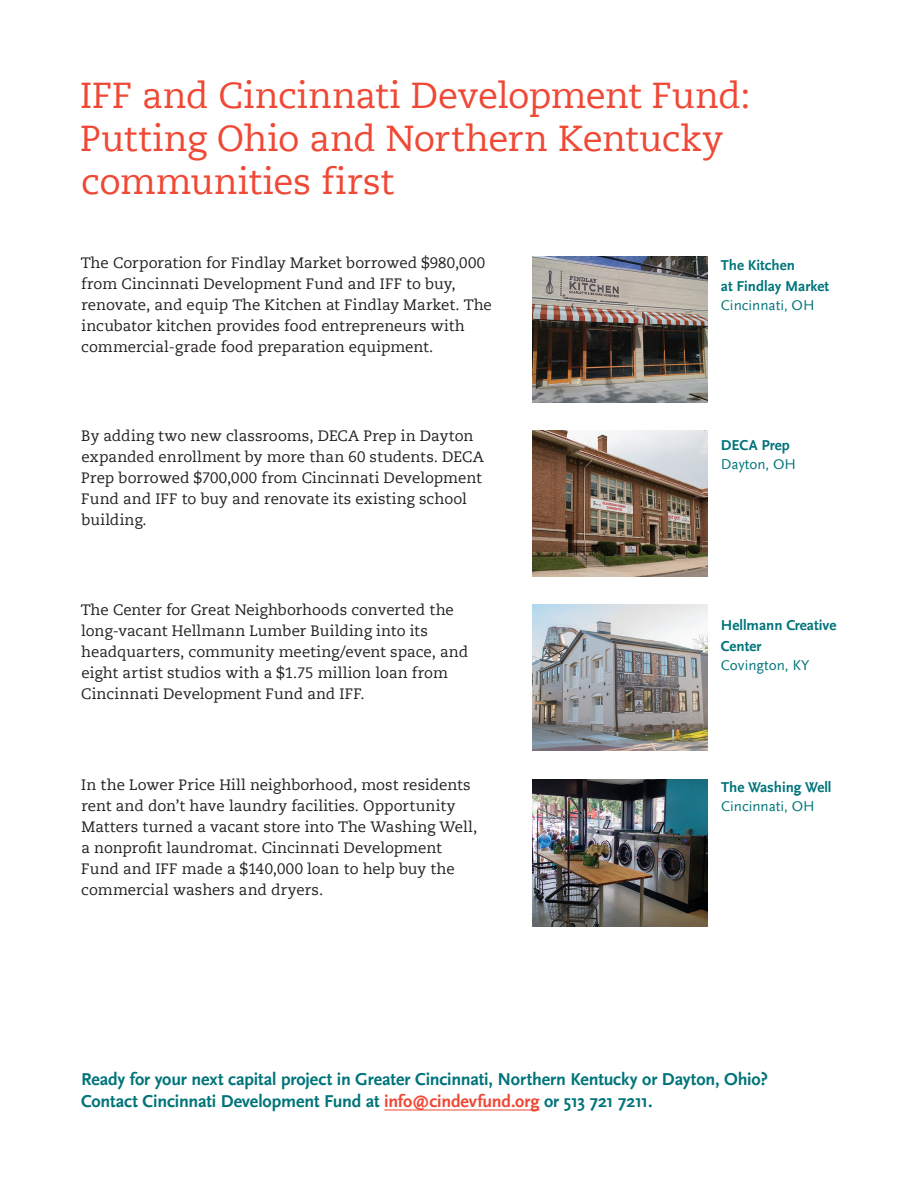
<style>
.page{position:relative;width:918px;height:1188px;background:#fff}
.page>*{position:absolute;margin:0;border:0;box-sizing:border-box;transform-origin:0 0}
.PAGE__Header_-_Red_2{font:36px/43.2px "Caecilia LT Std";letter-spacing:-.01em;color:#ef4835}
.t1{font:700 18px "Scala Sans";letter-spacing:-.01em;color:#00747a}
.BODY__Text_-_Gray_10{font:15px/21px "Caecilia LT Std";color:#231f20}
.CAPTION__Bold_-_Teal{font:700 15px/21px "Scala Sans";color:#00747a}
.CAPTION__Reg_-_Teal{font:15px "Scala Sans";color:#00747a}
.s1{color:#ef4835}
</style>
<div class="page">
<img style="left:532px;top:604px;width:176px;height:147px">
<img style="left:532px;top:780px;width:176px;height:146px">
<img style="left:532px;top:256px;width:176px;height:147px">
<img style="left:532px;top:430px;width:176px;height:147px">
<hr style="left:384px;top:1110px;width:156px;height:1px;background:#ef4835">
<p class="PAGE__Header_-_Red_2" style="left:80px;top:75px;width:672px">IFF and Cincinnati Development Fund:<br>Putting Ohio and Northern Kentucky communities first</p>
<p class="BODY__Text_-_Gray_10" style="left:81px;top:252px;width:413px">The Corporation for Findlay Market borrowed $980,000 from Cincinnati Development Fund and IFF to buy, renovate, and equip The Kitchen at Findlay Market. The incubator kitchen provides food entrepreneurs with commercial-grade food preparation equipment.</p>
<p class="BODY__Text_-_Gray_10" style="left:81px;top:425px;width:404px">By adding two new classrooms, DECA Prep in Dayton expanded enrollment by more than 60 students. DECA Prep borrowed $700,000 from Cincinnati Development Fund and IFF to buy and renovate its existing school building.</p>
<p class="BODY__Text_-_Gray_10" style="left:81px;top:600px;width:389px">The Center for Great Neighborhoods converted the long-vacant Hellmann Lumber Building into its headquarters, community meeting/event space, and eight artist studios with a $1.75 million loan from Cincinnati Development Fund and IFF.</p>
<p class="BODY__Text_-_Gray_10" style="left:81px;top:774px;width:397px">In the Lower Price Hill neighborhood, most residents rent and don’t have laundry facilities. Opportunity Matters turned a vacant store into The Washing Well, a nonprofit laundromat. Cincinnati Development Fund and IFF made a $140,000 loan to help buy the commercial washers and dryers.</p>
<p class="CAPTION__Bold_-_Teal" style="left:721px;top:255px;width:110px">The Kitchen<br>at Findlay Market</p>
<p class="CAPTION__Reg_-_Teal" style="left:721px;top:297px;width:95px">Cincinnati, OH</p>
<p class="CAPTION__Bold_-_Teal" style="left:721px;top:435px;width:70px">DECA Prep</p>
<p class="CAPTION__Reg_-_Teal" style="left:721px;top:456px;width:77px">Dayton, OH</p>
<p class="CAPTION__Bold_-_Teal" style="left:721px;top:615px;width:117px">Hellmann Creative<br>Center</p>
<p class="CAPTION__Reg_-_Teal" style="left:721px;top:657px;width:90px">Covington, KY</p>
<p class="CAPTION__Bold_-_Teal" style="left:721px;top:777px;width:112px">The Washing Well</p>
<p class="CAPTION__Reg_-_Teal" style="left:721px;top:798px;width:95px">Cincinnati, OH</p>
<p class="t1" style="left:81px;top:1069px;width:689px">Ready for your next capital project in Greater Cincinnati, Northern Kentucky or Dayton, Ohio?</p>
<p class="t1" style="left:81px;top:1091px;width:573px">Contact Cincinnati Development Fund at <span class="s1">info@cindevfund.org</span> or 513 721 7211.</p>
</div>
